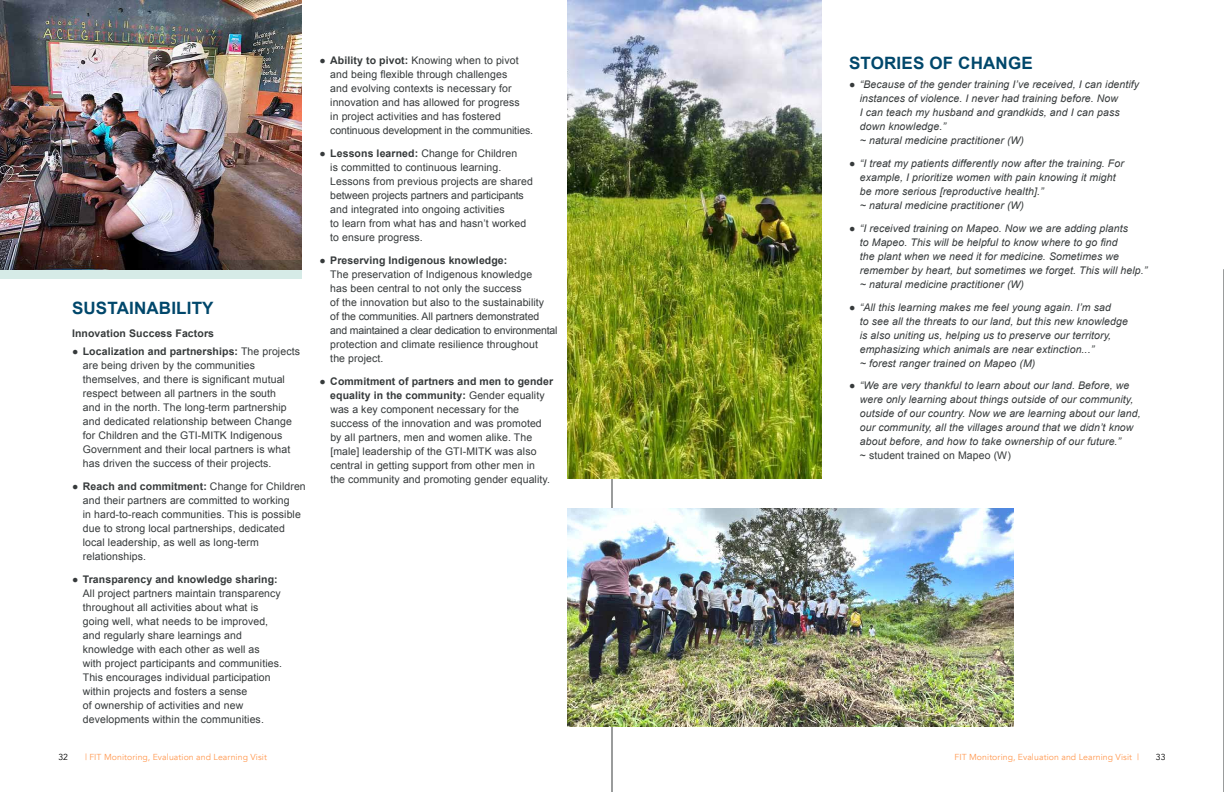
<style>
.page{position:relative;width:1224px;height:792px;background:#fff}
.page>*{position:absolute;margin:0;border:0;box-sizing:border-box;transform-origin:0 0}
.t1{font:700 17px "Arial";letter-spacing:.01em;color:#00476b}
.t2{font:10.5px/14px "Arial";letter-spacing:.01em;color:#363a3b}
.t3{font:italic 10.5px/14px "Arial";letter-spacing:.01em;color:#363a3b}
.t4{font:700 10.5px "Arial";letter-spacing:.01em;color:#363a3b}
.t5{font:8.7px "Avenir";letter-spacing:.01em;color:#ff9951}
.t6{font:8.7px "Avenir";color:#000}
.s1{font-weight:700}
.s2{font-style:normal}
</style>
<div class="page">
<hr style="left:1223px;top:269px;width:1px;height:523px;background:#363a3b">
<hr style="left:612px;top:0;width:1px;height:792px;background:#363a3b">
<img style="left:0;top:0;width:302px;height:260px">
<svg style="left:0;top:260px;width:302px;height:19px;background:#7e8381"></svg>
<img style="left:567px;top:508px;width:447px;height:219px">
<img style="left:567px;top:0;width:255px;height:478px">
<h1 class="t1" style="left:72px;top:297px;width:143px">SUSTAINABILITY</h1>
<p class="t4" style="left:72px;top:326px;width:144px">Innovation Success Factors</p>
<p class="t2" style="left:83px;top:345px;width:219px;text-indent:-11px">● <span class="s1">Localization and partnerships:</span> The projects are being driven by the communities themselves, and there is significant mutual respect between all partners in the south<br>and in the north. The long-term partnership and dedicated relationship between Change for Children and the GTI-MITK Indigenous Government and their local partners is what has driven the success of their projects.</p>
<p class="t2" style="left:83px;top:480px;width:225px;text-indent:-11px">● <span class="s1">Reach and commitment:</span> Change for Children and their partners are committed to working<br>in hard-to-reach communities. This is possible due to strong local partnerships, dedicated local leadership, as well as long-term relationships.</p>
<p class="t2" style="left:83px;top:573px;width:201px;text-indent:-11px">● <span class="s1">Transparency and knowledge sharing:<br></span>All project partners maintain transparency throughout all activities about what is going well, what needs to be improved, and regularly share learnings and knowledge with each other as well as<br>with project participants and communities.<br>This encourages individual participation within projects and fosters a sense<br>of ownership of activities and new developments within the communities.</p>
<p class="t2" style="left:330px;top:54px;width:204px;text-indent:-11px">● <span class="s1">Ability to pivot:</span> Knowing when to pivot and being flexible through challenges<br>and evolving contexts is necessary for innovation and has allowed for progress<br>in project activities and has fostered continuous development in the communities.</p>
<p class="t2" style="left:330px;top:147px;width:204px;text-indent:-11px">● <span class="s1">Lessons learned:</span> Change for Children<br>is committed to continuous learning.<br>Lessons from previous projects are shared between projects partners and participants and integrated into ongoing activities<br>to learn from what has and hasn’t worked to ensure progress.</p>
<p class="t2" style="left:330px;top:254px;width:229px;text-indent:-11px">● <span class="s1">Preserving Indigenous knowledge:<br></span>The preservation of Indigenous knowledge<br>has been central to not only the success<br>of the innovation but also to the sustainability<br>of the communities. All partners demonstrated and maintained a clear dedication to environmental protection and climate resilience throughout<br>the project.</p>
<p class="t2" style="left:330px;top:375px;width:224px;text-indent:-11px">● <span class="s1">Commitment of partners and men to gender equality in the community:</span> Gender equality was a key component necessary for the success of the innovation and was promoted by all partners, men and women alike. The [male] leadership of the GTI-MITK was also central in getting support from other men in<br>the community and promoting gender equality.</p>
<h1 class="t1" style="left:849px;top:52px;width:185px">STORIES OF CHANGE</h1>
<p class="t3" style="left:860px;top:77px;width:281px;text-indent:-11px"><span class="s2">●</span> “Because of the gender training I’ve received, I can identify instances of violence. I never had training before. Now<br>I can teach my husband and grandkids, and I can pass down knowledge.”<br>~ natural medicine practitioner (W)</p>
<p class="t3" style="left:860px;top:156px;width:266px;text-indent:-11px"><span class="s2">●</span> “I treat my patients differently now after the training. For example, I prioritize women with pain knowing it might be more serious [reproductive health].”<br>~ natural medicine practitioner (W)</p>
<p class="t3" style="left:860px;top:221px;width:289px;text-indent:-11px"><span class="s2">●</span> “I received training on Mapeo. Now we are adding plants<br>to Mapeo. This will be helpful to know where to go find<br>the plant when we need it for medicine. Sometimes we remember by heart, but sometimes we forget. This will help.” ~ natural medicine practitioner (W)</p>
<p class="t3" style="left:860px;top:300px;width:270px;text-indent:-11px"><span class="s2">●</span> “All this learning makes me feel young again. I’m sad<br>to see all the threats to our land, but this new knowledge is also uniting us, helping us to preserve our territory, emphasizing which animals are near extinction...”<br>~ forest ranger trained on Mapeo (M)</p>
<p class="t3" style="left:860px;top:379px;width:282px;text-indent:-11px"><span class="s2">●</span> “We are very thankful to learn about our land. Before, we were only learning about things outside of our community, outside of our country. Now we are learning about our land, our community, all the villages around that we didn’t know about before, and how to take ownership of our future.”</p>
<p class="t2" style="left:860px;top:449px;width:152px">~ student trained on Mapeo (W)</p>
<p class="t6" style="left:58px;top:751px;width:11px">32</p>
<p class="t5" style="left:85px;top:751px;width:184px">| FIT Monitoring, Evaluation and Learning Visit</p>
<p class="t5" style="left:955px;top:751px;width:186px">FIT Monitoring, Evaluation and Learning Visit |</p>
<p class="t6" style="left:1156px;top:751px;width:11px">33</p>
</div>
